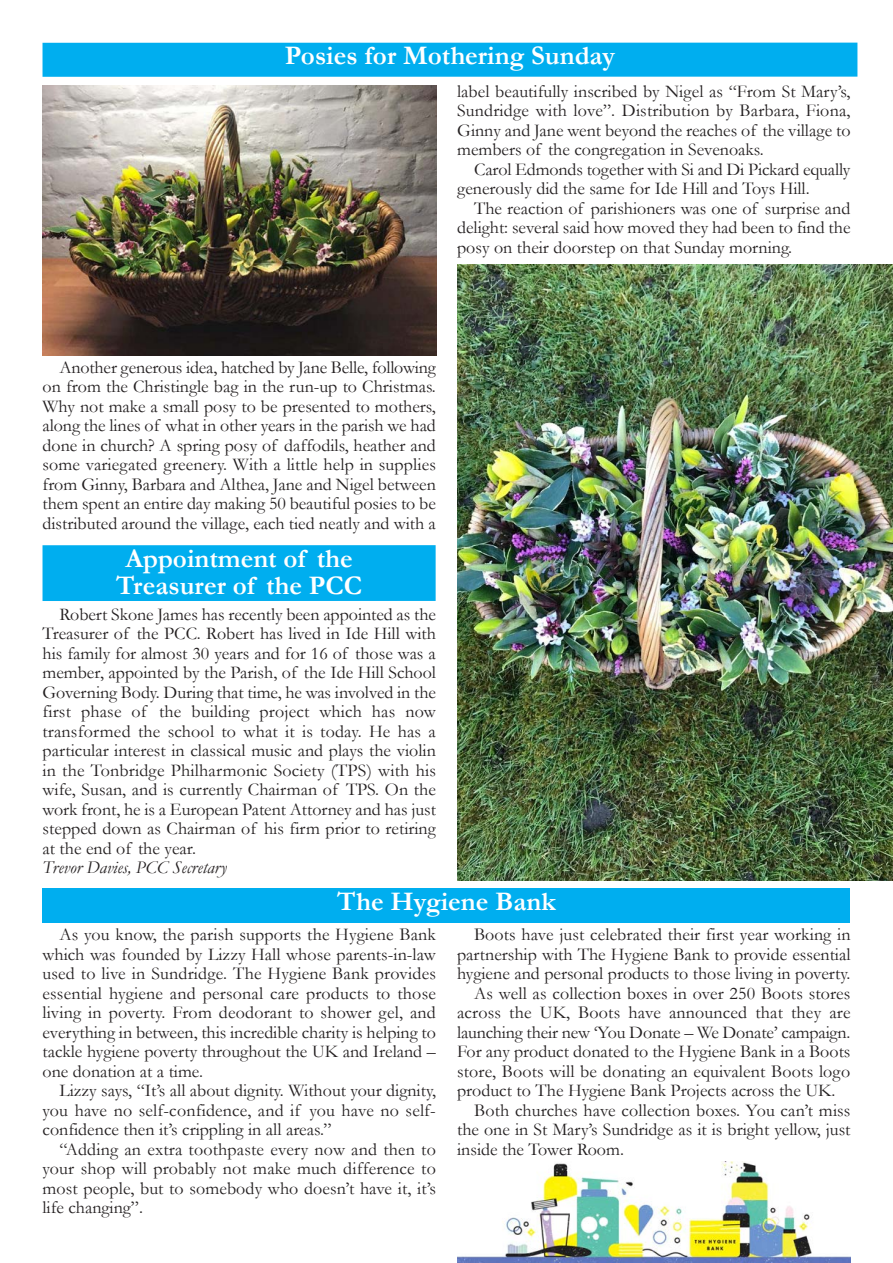
<style>
.page{position:relative;width:893px;height:1263px;background:#fff}
.page>*{position:absolute;margin:0;border:0;box-sizing:border-box;transform-origin:0 0}
.t1{font:700 27px/27px "Garamond";color:#fff;text-align:center}
.t2{font:18px/19.5px "Garamond";color:#231f20;text-align:justify}
.t3{font:italic 18px "Garamond";color:#231f20}
</style>
<div class="page">
<div style="left:43px;top:545px;width:393px;height:56px;background:#00aeef"></div>
<div style="left:43px;top:889px;width:807px;height:34px;background:#00aeef"></div>
<img style="left:457px;top:1161px;width:393px;height:102px">
<div style="left:43px;top:43px;width:814px;height:34px;background:#00aeef"></div>
<img style="left:457px;top:265px;width:436px;height:615px">
<img style="left:43px;top:85px;width:393px;height:271px">
<h1 class="t1" style="left:285px;top:43px;width:332px">Posies for Mothering Sunday</h1>
<p class="t2" style="left:457px;top:82px;width:395px">label beautifully inscribed by Nigel as “From St Mary’s, Sundridge with love”. Distribution by Barbara, Fiona, Ginny and Jane went beyond the reaches of the village to members of the congregation in Sevenoaks.</p>
<p class="t2" style="left:457px;top:160px;width:395px;text-indent:17px">Carol Edmonds together with Si and Di Pickard equally generously did the same for Ide Hill and Toys Hill.</p>
<p class="t2" style="left:457px;top:199px;width:395px;text-indent:17px">The reaction of parishioners was one of surprise and delight: several said how moved they had been to find the posy on their doorstep on that Sunday morning.</p>
<p class="t2" style="left:43px;top:358px;width:395px;text-indent:17px">Another generous idea, hatched by Jane Belle, following on from the Christingle bag in the run-up to Christmas.<br>Why not make a small posy to be presented to mothers, along the lines of what in other years in the parish we had done in church? A spring posy of daffodils, heather and some variegated greenery. With a little help in supplies from Ginny, Barbara and Althea, Jane and Nigel between them spent an entire day making 50 beautiful posies to be distributed around the village, each tied neatly and with a</p>
<h1 class="t1" style="left:116px;top:545px;width:247px">Appointment of the<br>Treasurer of the PCC</h1>
<p class="t2" style="left:43px;top:604px;width:395px;text-indent:17px">Robert Skone James has recently been appointed as the Treasurer of the PCC. Robert has lived in Ide Hill with his family for almost 30 years and for 16 of those was a member, appointed by the Parish, of the Ide Hill School Governing Body. During that time, he was involved in the first phase of the building project which has now transformed the school to what it is today. He has a particular interest in classical music and plays the violin in the Tonbridge Philharmonic Society (TPS) with his wife, Susan, and is currently Chairman of TPS. On the work front, he is a European Patent Attorney and has just stepped down as Chairman of his firm prior to retiring at the end of the year.</p>
<p class="t3" style="left:43px;top:857px;width:186px">Trevor Davies, PCC Secretary</p>
<h1 class="t1" style="left:337px;top:889px;width:220px">The Hygiene Bank</h1>
<p class="t2" style="left:474px;top:925px;width:378px">Boots have just celebrated their first year working in</p>
<p class="t2" style="left:457px;top:945px;width:395px">partnership with The Hygiene Bank to provide essential</p>
<p class="t2" style="left:457px;top:964px;width:395px">hygiene and personal products to those living in poverty.</p>
<p class="t2" style="left:474px;top:984px;width:378px">As well as collection boxes in over 250 Boots stores</p>
<p class="t2" style="left:457px;top:1003px;width:395px">across the UK, Boots have announced that they are</p>
<p class="t2" style="left:457px;top:1023px;width:395px">launching their new ‘You Donate – We Donate’ campaign.</p>
<p class="t2" style="left:457px;top:1042px;width:395px">For any product donated to the Hygiene Bank in a Boots</p>
<p class="t2" style="left:457px;top:1061px;width:395px">store, Boots will be donating an equivalent Boots logo</p>
<p class="t2" style="left:457px;top:1081px;width:380px">product to The Hygiene Bank Projects across the UK.</p>
<p class="t2" style="left:474px;top:1100px;width:378px">Both churches have collection boxes. You can’t miss</p>
<p class="t2" style="left:457px;top:1120px;width:395px">the one in St Mary’s Sundridge as it is bright yellow, just</p>
<p class="t2" style="left:457px;top:1139px;width:168px">inside the Tower Room.</p>
<p class="t2" style="left:43px;top:925px;width:395px;text-indent:17px">As you know, the parish supports the Hygiene Bank which was founded by Lizzy Hall whose parents-in-law used to live in Sundridge. The Hygiene Bank provides essential hygiene and personal care products to those living in poverty. From deodorant to shower gel, and everything in between, this incredible charity is helping to tackle hygiene poverty throughout the UK and Ireland – one donation at a time.</p>
<p class="t2" style="left:43px;top:1081px;width:395px;text-indent:17px">Lizzy says, “It’s all about dignity. Without your dignity, you have no self-confidence, and if you have no self&shy;confidence then it’s crippling in all areas.”</p>
<p class="t2" style="left:43px;top:1139px;width:395px;text-indent:17px">“Adding an extra toothpaste every now and then to your shop will probably not make much difference to most people, but to somebody who doesn’t have it, it’s life changing”.</p>
</div>
